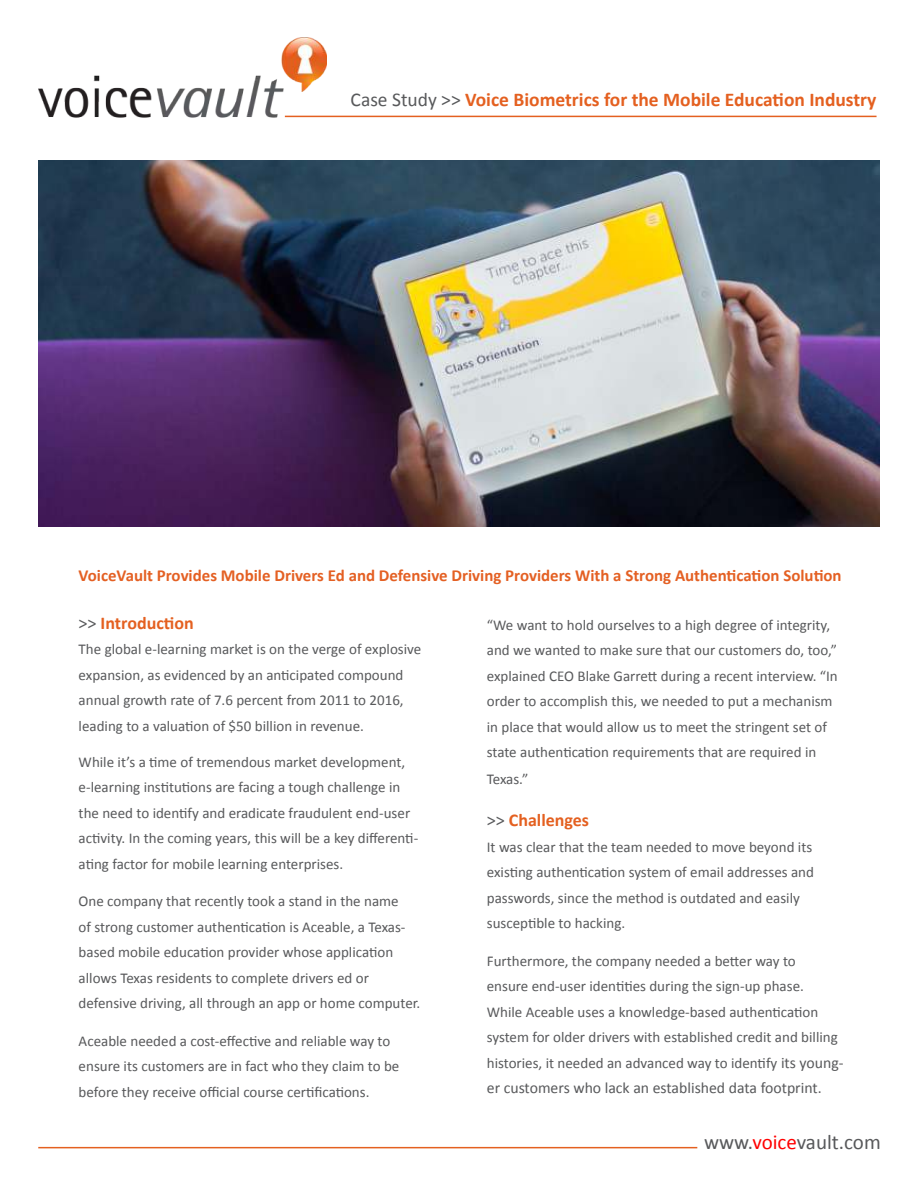
<style>
.page{position:relative;width:918px;height:1188px;background:#fff}
.page>*{position:absolute;margin:0;border:0;box-sizing:border-box;transform-origin:0 0}
.t1{font:21px "Calibri";color:#58595b}
.t2{font:700 19.5px "Calibri";color:#e46020}
.t3{font:700 18px "Calibri";color:#e46020}
.t4{font:700 16.8px "Calibri";color:#e46023}
.t5{font:15.75px "Calibri";color:#58595b}
.t6{font:15px/25.5px "Calibri";color:#58595b}
.s1{font-weight:400;color:#58595b}
.s2{font-size:15.75px}
.s3{color:#f00}
</style>
<div class="page">
<img style="left:38px;top:75px;width:287px;height:43px">
<hr style="left:285px;top:116px;width:592px;height:1px;background:#e46020">
<hr style="left:38px;top:1147px;width:659px;height:1px;background:#e46020">
<svg style="left:274px;top:75px;width:51px;height:22px"></svg>
<img style="left:281px;top:37px;width:46px;height:54px">
<img style="left:38px;top:160px;width:842px;height:367px">
<h2 class="t2" style="left:351px;top:87px;width:527px"><span class="s1">Case Study &gt;&gt;</span> Voice Biometrics for the Mobile Educaion Industry</h2>
<p class="t4" style="left:79px;top:564px;width:765px">VoiceVault Provides Mobile Drivers Ed and Defensive Driving Providers With a Strong Authenicaion Soluion</p>
<p class="t3" style="left:79px;top:611px;width:117px"><span class="s1">&gt;&gt;</span> Introducion</p>
<p class="t6" style="left:79px;top:638px;width:344px">The global e-learning market is on the verge of explosive expansion, as evidenced by an anicipated compound annual growth rate of 7.6 percent from 2011 to 2016, leading to a valuaion of $50 billion in revenue.</p>
<p class="t6" style="left:79px;top:749px;width:341px">While it’s a ime of tremendous market development, e-learning insituions are facing a tough challenge in the need to idenify and eradicate fraudulent end-user acivity. In the coming years, this will be a key difereni&shy;aing factor for mobile learning enterprises.</p>
<p class="t6" style="left:79px;top:890px;width:343px">One company that recently took a stand in the name<br>of strong customer authenicaion is Aceable, a Texas&shy;based mobile educaion provider whose applicaion allows Texas residents to complete drivers ed or defensive driving, all through an app or home computer.</p>
<p class="t6" style="left:79px;top:1028px;width:322px">Aceable needed a cost-efecive and reliable way to ensure its customers are in fact who they claim to be before they receive oicial course ceriicaions.</p>
<p class="t6" style="left:487px;top:613px;width:353px">“We want to hold ourselves to a high degree of integrity, and we wanted to make sure that our customers do, too,” explained CEO Blake Garret during a recent interview. “In order to accomplish this, we needed to put a mechanism in place that would allow us to meet the stringent set of state authenicaion requirements that are required in</p>
<p class="t6" style="left:487px;top:768px;width:43px">Texas.”</p>
<p class="t3" style="left:487px;top:814px;width:104px"><span class="s1">&gt;&gt;</span> Challenges</p>
<p class="t6" style="left:487px;top:834px;width:329px">It was clear that the team needed to move beyond its exising authenicaion system of email addresses and passwords, since the method is outdated and easily suscepible to hacking.</p>
<p class="t6" style="left:487px;top:948px;width:358px">Furthermore, the company needed a beter way to<br>ensure end-user ideniies during the sign-up phase.<br>While Aceable uses a knowledge-based authenicaion system for older drivers with established credit and billing histories, it needed an advanced way to idenify <span class="s2">its young-</span></p>
<p class="t5" style="left:487px;top:1083px;width:336px">er customers who lack an established data footprint.</p>
<h1 class="t1" style="left:704px;top:1135px;width:178px">www.<span class="s3">voice</span>vault.com</h1>
</div>
